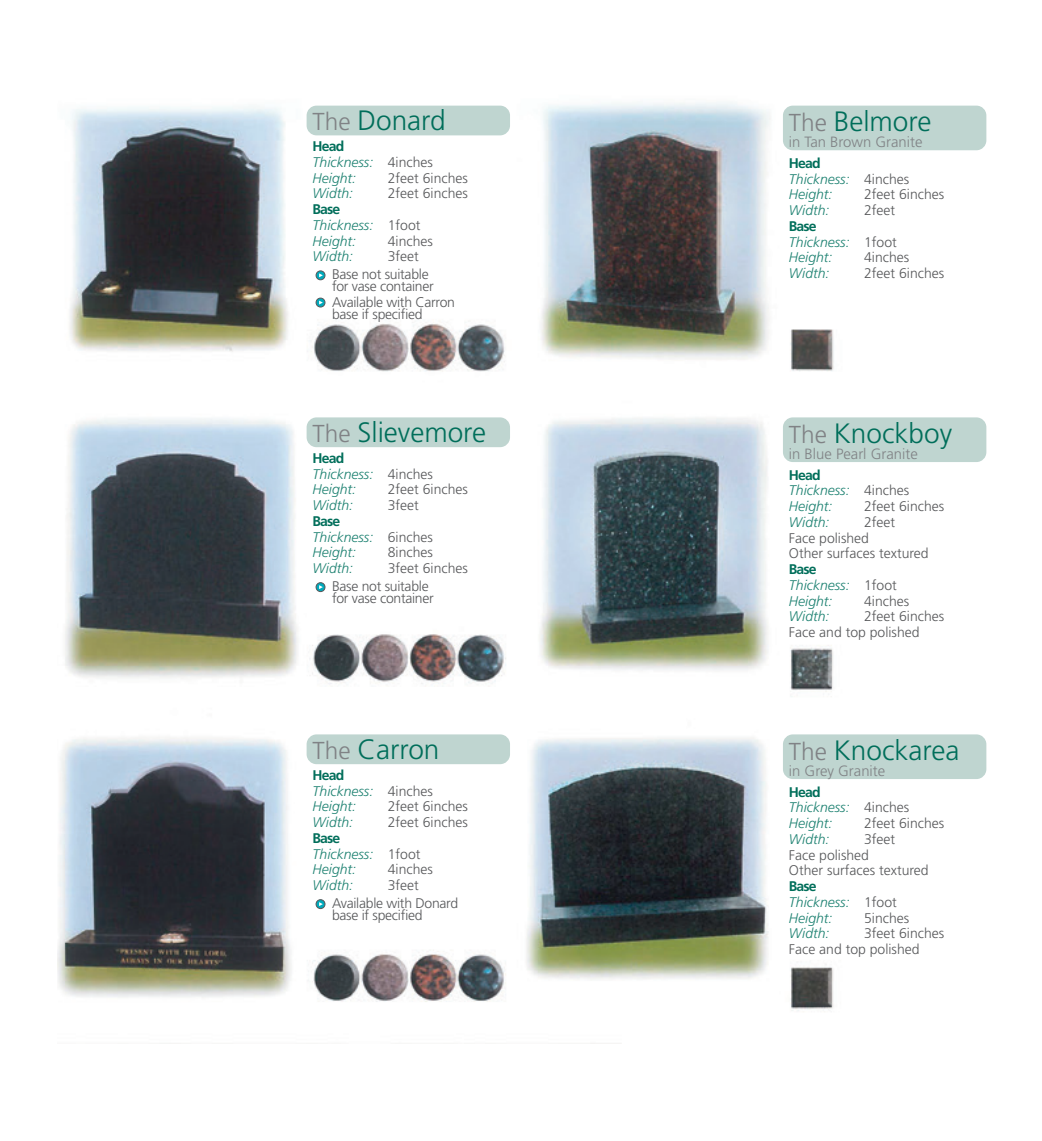
<style>
.page{position:relative;width:1042px;height:1141px;background:#fff}
.page>*{position:absolute;margin:0;border:0;box-sizing:border-box;transform-origin:0 0}
.t1{font:300 28px "Frutiger";color:#006e5a}
.t2{font:300 14.88px "Frutiger";color:#808285}
.t3{font:italic 300 14px/15.8px "Frutiger";color:#1d8171}
.t4{font:300 14px/15.8px "Frutiger";color:#57585a}
.t5{font:300 14px/17.5px "Frutiger";letter-spacing:-.02em;color:#57585a}
.s1{font-size:24.5px;color:#808285}
.s2{font-weight:700;font-style:normal;color:#006e5a}
.s3{font-style:normal;color:#57585a}
</style>
<div class="page">
<img style="left:979px;top:106px;width:8px;height:673px">
<img style="left:57px;top:102px;width:921px;height:909px">
<div style="left:307px;top:106px;width:203px;height:29px;background:#bfd5d0;border-radius:10px"></div>
<svg style="left:316px;top:271px;width:9px;height:9px"></svg>
<div style="left:316px;top:270px;width:9px;height:10px;border:1px solid #57585a;border-radius:50%"></div>
<svg style="left:316px;top:298px;width:9px;height:9px"></svg>
<div style="left:316px;top:298px;width:9px;height:9px;border:1px solid #57585a;border-radius:50%"></div>
<div style="left:783px;top:106px;width:203px;height:44px;background:#bfd5d0;border-radius:10px"></div>
<div style="left:783px;top:417px;width:203px;height:45px;background:#bfd5d0;border-radius:10px"></div>
<div style="left:307px;top:417px;width:203px;height:30px;background:#bfd5d0;border-radius:10px"></div>
<div style="left:316px;top:583px;width:9px;height:9px;background:#00aabc;border-radius:50%"></div>
<div style="left:316px;top:582px;width:9px;height:10px;border:1px solid #57585a;border-radius:50%"></div>
<svg style="left:319px;top:585px;width:4px;height:4px"></svg>
<div style="left:307px;top:734px;width:203px;height:30px;background:#bfd5d0;border-radius:10px"></div>
<div style="left:316px;top:900px;width:9px;height:9px;background:#00aabc;border-radius:50%"></div>
<div style="left:316px;top:899px;width:9px;height:10px;border:1px solid #57585a;border-radius:50%"></div>
<svg style="left:319px;top:902px;width:4px;height:4px"></svg>
<div style="left:783px;top:734px;width:203px;height:45px;background:#bfd5d0;border-radius:10px"></div>
<h1 class="t1" style="left:312px;top:105px;width:135px"><span class="s1">The</span> Donard</h1>
<p class="t3" style="left:312px;top:139px;width:122px"><span class="s2">Head<br></span>Thickness: <span class="s3">4inches<br></span>Height:</p>
<p class="t4" style="left:388px;top:170px;width:82px">2feet 6inches</p>
<p class="t3" style="left:312px;top:186px;width:42px">Width:</p>
<p class="t4" style="left:388px;top:186px;width:82px">2feet 6inches</p>
<p class="t3" style="left:312px;top:202px;width:109px"><span class="s2">Base<br></span>Thickness: <span class="s3">1foot<br></span>Height:</p>
<p class="t4" style="left:388px;top:233px;width:47px">4inches</p>
<p class="t5" style="left:332px;top:248px;width:98px;text-indent:56px">3feet<br>Base not suitable</p>
<p class="t5" style="left:332px;top:279px;width:125px;line-height:15.8px">for vase container<br>Available with Carron</p>
<p class="t5" style="left:332px;top:306px;width:92px">base if specified</p>
<p class="t3" style="left:312px;top:249px;width:42px">Width:</p>
<h1 class="t1" style="left:312px;top:416px;width:175px"><span class="s1">The</span> Slievemore</h1>
<p class="t3" style="left:312px;top:450px;width:122px"><span class="s2">Head<br></span>Thickness: <span class="s3">4inches<br></span>Height:</p>
<p class="t4" style="left:388px;top:482px;width:82px">2feet 6inches</p>
<p class="t3" style="left:312px;top:498px;width:42px">Width:</p>
<p class="t4" style="left:388px;top:498px;width:33px">3feet</p>
<p class="t3" style="left:312px;top:513px;width:122px"><span class="s2">Base<br></span>Thickness: <span class="s3">6inches<br></span>Height:</p>
<p class="t4" style="left:388px;top:545px;width:47px">8inches</p>
<p class="t5" style="left:332px;top:560px;width:137px;text-indent:56px">3feet 6inches<br>Base not suitable</p>
<p class="t5" style="left:332px;top:589px;width:103px">for vase container</p>
<p class="t3" style="left:312px;top:561px;width:42px">Width:</p>
<h1 class="t1" style="left:312px;top:733px;width:128px"><span class="s1">The</span> Carron</h1>
<p class="t3" style="left:312px;top:767px;width:122px"><span class="s2">Head<br></span>Thickness: <span class="s3">4inches<br></span>Height:</p>
<p class="t4" style="left:388px;top:799px;width:82px">2feet 6inches</p>
<p class="t3" style="left:312px;top:815px;width:42px">Width:</p>
<p class="t4" style="left:388px;top:815px;width:82px">2feet 6inches</p>
<p class="t3" style="left:312px;top:830px;width:109px"><span class="s2">Base<br></span>Thickness: <span class="s3">1foot<br></span>Height:</p>
<p class="t4" style="left:388px;top:862px;width:47px">4inches</p>
<p class="t5" style="left:332px;top:877px;width:128px;text-indent:56px">3feet<br>Available with Donard</p>
<p class="t5" style="left:332px;top:906px;width:92px">base if specified</p>
<p class="t3" style="left:312px;top:878px;width:42px">Width:</p>
<h1 class="t1" style="left:789px;top:106px;width:144px"><span class="s1">The</span> Belmore</h1>
<p class="t2" style="left:789px;top:133px;width:135px">in Tan Brown Granite</p>
<p class="t3" style="left:789px;top:155px;width:122px"><span class="s2">Head<br></span>Thickness: <span class="s3">4inches<br></span>Height:</p>
<p class="t4" style="left:864px;top:187px;width:82px">2feet 6inches</p>
<p class="t3" style="left:789px;top:203px;width:42px">Width:</p>
<p class="t4" style="left:864px;top:203px;width:33px">2feet</p>
<p class="t3" style="left:789px;top:218px;width:109px"><span class="s2">Base<br></span>Thickness: <span class="s3">1foot<br></span>Height:</p>
<p class="t4" style="left:864px;top:250px;width:47px">4inches</p>
<p class="t3" style="left:789px;top:266px;width:42px">Width:</p>
<p class="t4" style="left:864px;top:266px;width:82px">2feet 6inches</p>
<h1 class="t1" style="left:789px;top:417px;width:165px"><span class="s1">The</span> Knockboy</h1>
<p class="t2" style="left:789px;top:445px;width:130px">in Blue Pearl Granite</p>
<p class="t3" style="left:789px;top:467px;width:122px"><span class="s2">Head<br></span>Thickness: <span class="s3">4inches<br></span>Height:</p>
<p class="t4" style="left:864px;top:499px;width:82px">2feet 6inches</p>
<p class="t4" style="left:789px;top:514px;width:141px;text-indent:75px">2feet<br>Face polished<br>Other surfaces textured</p>
<p class="t3" style="left:789px;top:562px;width:109px"><span class="s2">Base<br></span>Thickness: <span class="s3">1foot<br></span>Height:</p>
<p class="t3" style="left:789px;top:514px;width:42px">Width:</p>
<p class="t4" style="left:864px;top:593px;width:47px">4inches</p>
<p class="t4" style="left:789px;top:609px;width:157px;text-indent:75px">2feet 6inches<br>Face and top polished</p>
<p class="t3" style="left:789px;top:609px;width:42px">Width:</p>
<h1 class="t1" style="left:789px;top:734px;width:172px"><span class="s1">The</span> Knockarea</h1>
<p class="t2" style="left:789px;top:762px;width:98px">in Grey Granite</p>
<p class="t3" style="left:789px;top:784px;width:122px"><span class="s2">Head<br></span>Thickness: <span class="s3">4inches<br></span>Height:</p>
<p class="t4" style="left:864px;top:816px;width:82px">2feet 6inches</p>
<p class="t4" style="left:789px;top:831px;width:141px;text-indent:75px">3feet<br>Face polished<br>Other surfaces textured</p>
<p class="t3" style="left:789px;top:879px;width:109px"><span class="s2">Base<br></span>Thickness: <span class="s3">1foot<br></span>Height:</p>
<p class="t3" style="left:789px;top:831px;width:42px">Width:</p>
<p class="t4" style="left:864px;top:910px;width:47px">5inches</p>
<p class="t4" style="left:789px;top:926px;width:157px;text-indent:75px">3feet 6inches<br>Face and top polished</p>
<p class="t3" style="left:789px;top:926px;width:42px">Width:</p>
</div>
